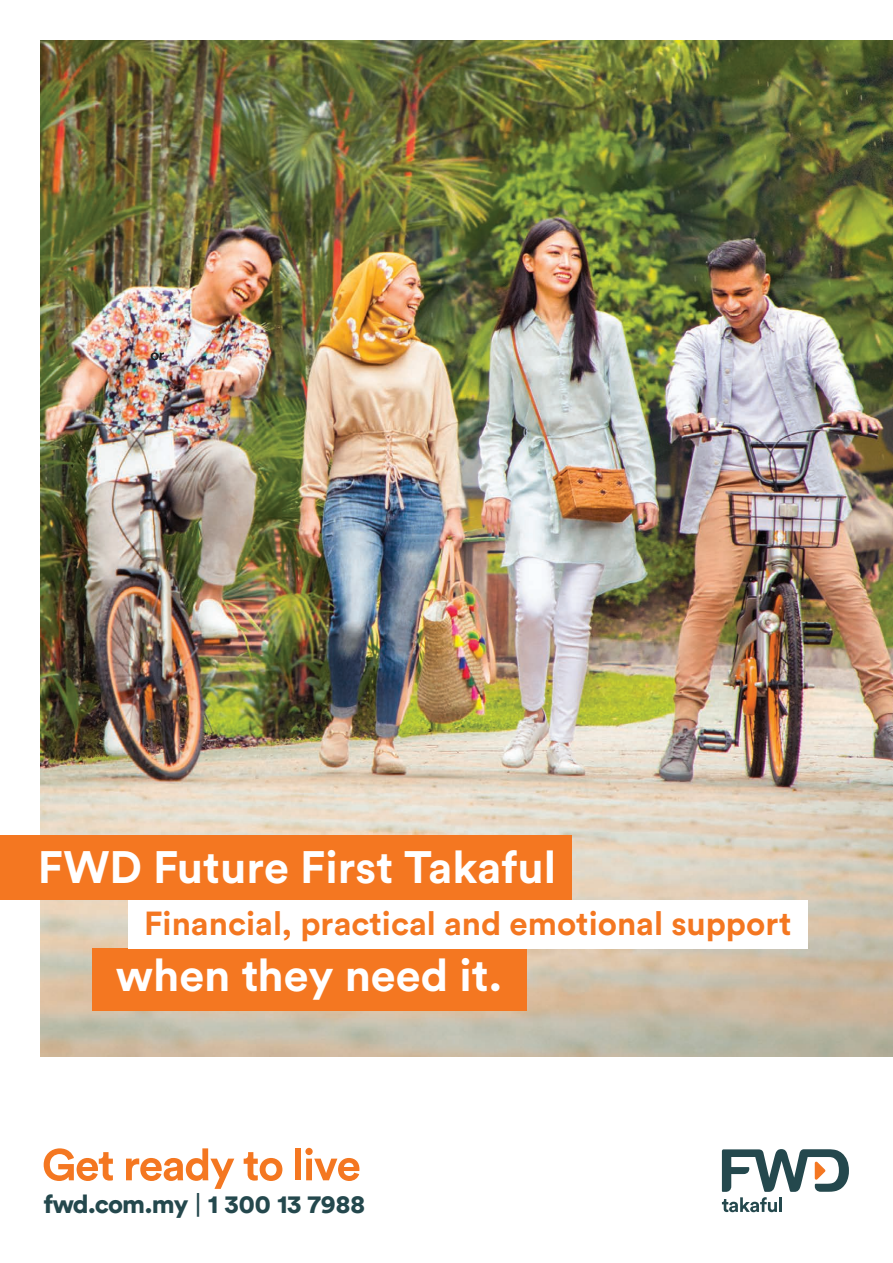
<style>
.page{position:relative;width:893px;height:1263px;background:#fff}
.page>*{position:absolute;margin:0;border:0;box-sizing:border-box;transform-origin:0 0}
.t1{font:700 45px "FWD Circular";color:#fff}
.t2{font:700 33px "FWD Circular";color:#f47721}
.t3{font:900 25.5px "FWD Circular";color:#24484d}
.t4{font:15px "FWD Circular";color:#231f20}
.s1{font-weight:400}
</style>
<div class="page">
<img style="left:40px;top:41px;width:853px;height:1015px">
<div style="left:92px;top:948px;width:434px;height:62px;background:#f47721"></div>
<div style="left:0;top:835px;width:572px;height:65px;background:#f47721"></div>
<svg style="left:44px;top:1148px;width:69px;height:33px"></svg>
<svg style="left:126px;top:1148px;width:108px;height:41px"></svg>
<svg style="left:244px;top:1152px;width:38px;height:29px"></svg>
<div style="left:295px;top:1148px;width:6px;height:32px;background:#f47721"></div>
<svg style="left:305px;top:1148px;width:54px;height:33px"></svg>
<svg style="left:722px;top:1149px;width:127px;height:63px"></svg>
<hr style="left:779px;top:1197px;width:3px;height:15px;background:#24484d">
<div style="left:129px;top:900px;width:679px;height:48px;background:#fff"></div>
<p class="t4" style="left:150px;top:345px;width:15px">or</p>
<h1 class="t1" style="left:38px;top:836px;width:520px">FWD Future First Takaful</h1>
<p class="t2" style="left:144px;top:901px;width:649px">Financial, practical and emotional support</p>
<h1 class="t1" style="left:116px;top:944px;width:388px">when they need it.</h1>
<p class="t3" style="left:44px;top:1186px;width:323px">fwd.com.my <span class="s1">|</span> 1 300 13 7988</p>
</div>
